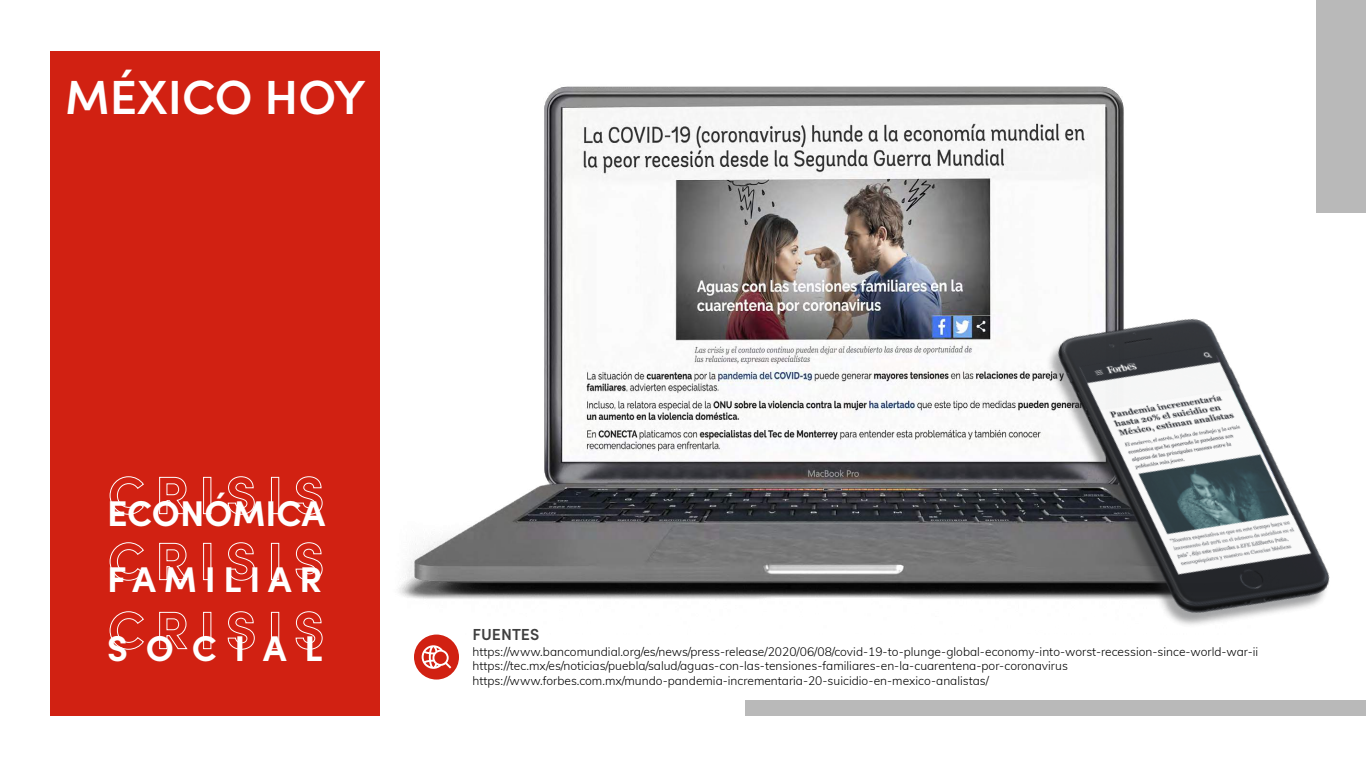
<style>
.page{position:relative;width:1366px;height:768px;background:#fff}
.page>*{position:absolute;margin:0;border:0;box-sizing:border-box;transform-origin:0 0}
.t1{font:600 48px "Sofia Pro";color:#fff}
.t2{font:700 35.8px/66px "Sofia Pro";color:#fff}
.t3{font:700 35.8px "Sofia Pro";letter-spacing:.22em;color:#fff}
.t4{font:600 16px "Sofia Pro";color:#404040}
.t5{font:300 12px/14.4px "Muli";color:#000}
</style>
<div class="page">
<div style="left:50px;top:51px;width:330px;height:665px;background:#d12112"></div>
<div style="left:746px;top:700px;width:620px;height:16px;background:#b9b9b9"></div>
<svg style="left:110px;top:476px;width:34px;height:39px"></svg>
<svg style="left:159px;top:477px;width:28px;height:37px"></svg>
<div style="left:203px;top:477px;width:8px;height:37px;border:1px solid #fff"></div>
<svg style="left:228px;top:476px;width:27px;height:39px"></svg>
<div style="left:271px;top:477px;width:8px;height:37px;border:1px solid #fff"></div>
<svg style="left:296px;top:476px;width:27px;height:39px"></svg>
<svg style="left:110px;top:542px;width:34px;height:39px"></svg>
<svg style="left:159px;top:543px;width:28px;height:37px"></svg>
<div style="left:203px;top:543px;width:8px;height:37px;border:1px solid #fff"></div>
<svg style="left:228px;top:542px;width:27px;height:39px"></svg>
<div style="left:271px;top:543px;width:8px;height:37px;border:1px solid #fff"></div>
<svg style="left:296px;top:542px;width:27px;height:39px"></svg>
<svg style="left:110px;top:611px;width:34px;height:39px"></svg>
<svg style="left:159px;top:612px;width:28px;height:37px"></svg>
<div style="left:203px;top:612px;width:8px;height:37px;border:1px solid #fff"></div>
<svg style="left:228px;top:611px;width:27px;height:39px"></svg>
<div style="left:271px;top:612px;width:8px;height:37px;border:1px solid #fff"></div>
<svg style="left:296px;top:611px;width:27px;height:39px"></svg>
<img style="left:398px;top:86px;width:726px;height:513px">
<div style="left:1316px;top:0;width:50px;height:213px;background:#b9b9b9"></div>
<div style="left:414px;top:635px;width:45px;height:45px;background:#d12112;border-radius:50%"></div>
<svg style="left:422px;top:645px;width:29px;height:24px"></svg>
<img style="left:965px;top:246px;width:365px;height:379px">
<h1 class="t1" style="left:65px;top:60px;width:302px">MÉXICO HOY</h1>
<h2 class="t2" style="left:107px;top:478px;width:219px">ECONÓMICA<br>FAMILIAR</h2>
<h2 class="t3" style="left:107px;top:621px;width:217px">SOCIAL</h2>
<h3 class="t4" style="left:472px;top:622px;width:68px">FUENTES</h3>
<p class="t5" style="left:472px;top:644px;width:787px">https://www.bancomundial.org/es/news/press-release/2020/06/08/covid-19-to-plunge-global-economy-into-worst-recession-since-world-war-ii https://tec.mx/es/noticias/puebla/salud/aguas-con-las-tensiones-familiares-en-la-cuarentena-por-coronavirus https://www.forbes.com.mx/mundo-pandemia-incrementaria-20-suicidio-en-mexico-analistas/</p>
</div>
